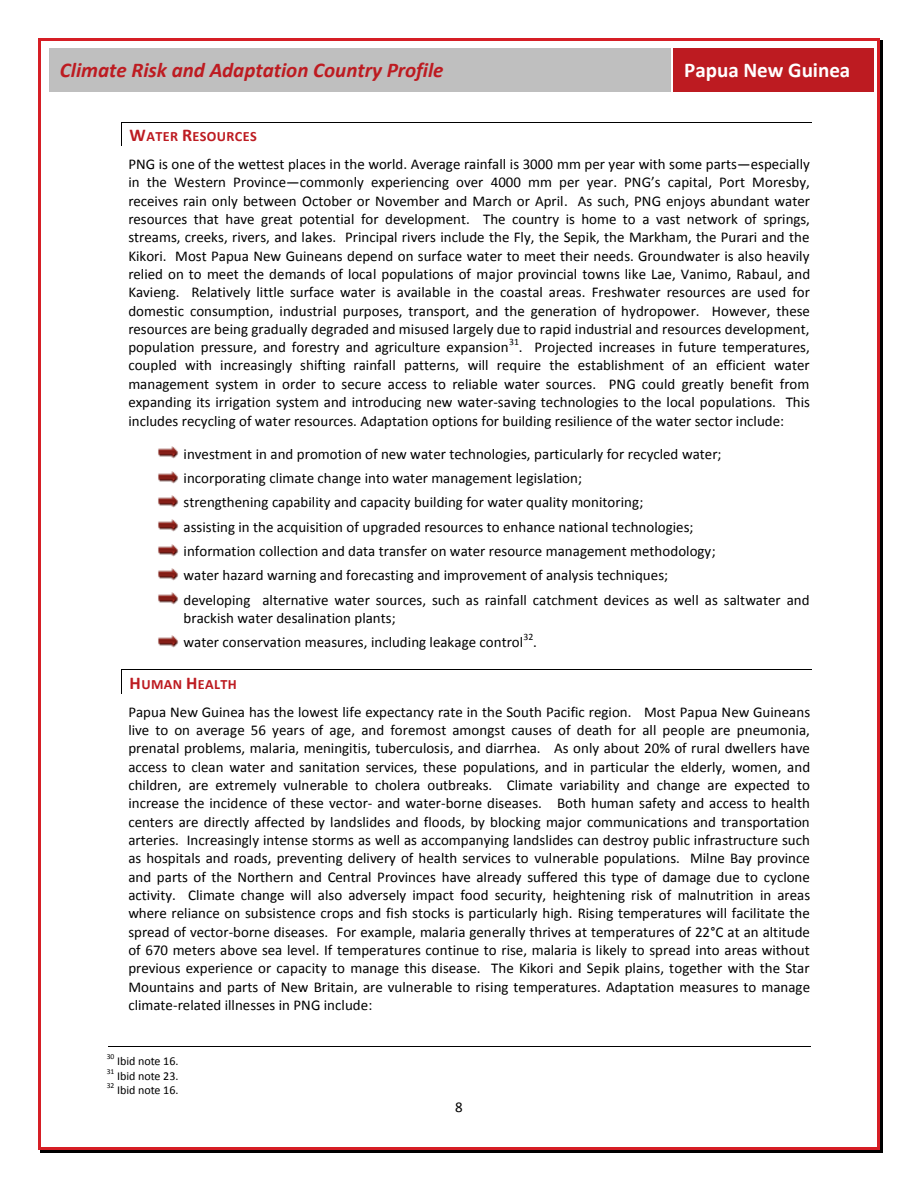
<style>
.page{position:relative;width:918px;height:1188px;background:#fff}
.page>*{position:absolute;margin:0;border:0;box-sizing:border-box;transform-origin:0 0}
.t1{font:italic 700 21px "Calibri";color:#bd1b21}
.t2{font:700 21px "Calibri";color:#fff}
.t3{font:15px/18.3px "Calibri";color:#000;text-align:justify}
.t4{font:700 14.25px "Calibri";letter-spacing:.025em;color:#bd1b21}
.t5{font:12px "Calibri";color:#000}
.t6{font:9.75px "Calibri";color:#000}
.t7{font:7.5px "Calibri";color:#000}
.s1{font-size:18px}
</style>
<div class="page">
<div style="left:49px;top:49px;width:621px;height:43px;background:#bfbfbf"></div>
<div style="left:673px;top:49px;width:201px;height:43px;background:#bd1b21"></div>
<hr style="left:122px;top:122px;width:690px;height:1px;background:#000">
<svg style="left:121px;top:122px;width:1px;height:24px"></svg>
<img style="left:158px;top:447px;width:21px;height:12px">
<img style="left:158px;top:471px;width:21px;height:12px">
<img style="left:158px;top:496px;width:21px;height:11px">
<img style="left:158px;top:520px;width:21px;height:12px">
<img style="left:158px;top:544px;width:21px;height:12px">
<img style="left:158px;top:568px;width:21px;height:12px">
<img style="left:158px;top:593px;width:21px;height:12px">
<img style="left:158px;top:635px;width:21px;height:12px">
<hr style="left:122px;top:669px;width:690px;height:1px;background:#000">
<svg style="left:121px;top:669px;width:1px;height:25px"></svg>
<hr style="left:108px;top:1046px;width:702px;height:1px;background:#000">
<hr style="left:40px;top:38px;width:838px;height:2px;background:#d61e25">
<hr style="left:38px;top:40px;width:2px;height:1108px;background:#d61e25">
<hr style="left:880px;top:40px;width:2px;height:1108px;background:#000">
<hr style="left:878px;top:40px;width:2px;height:1108px;background:#d61e25">
<hr style="left:40px;top:1150px;width:838px;height:2px;background:#000">
<hr style="left:40px;top:1148px;width:838px;height:2px;background:#d61e25">
<svg style="left:878px;top:1148px;width:4px;height:4px"></svg>
<h1 class="t1" style="left:60px;top:62px;width:385px">Climate Risk and Adaptation Country Profile</h1>
<h1 class="t2" style="left:684px;top:62px;width:168px">Papua New Guinea</h1>
<p class="t4" style="left:130px;top:130px;width:129px"><span class="s1">W</span>ATER <span class="s1">R</span>ESOURCES</p>
<p class="t3" style="left:128px;top:156px;width:683px">PNG is one of the wettest places in the world. Average rainfall is 3000 mm per year with some parts—especially in the Western Province—commonly experiencing over 4000 mm per year. PNG’s capital, Port Moresby, receives rain only between October or November and March or April. As such, PNG enjoys abundant water resources that have great potential for development. The country is home to a vast network of springs, streams, creeks, rivers, and lakes. Principal rivers include the Fly, the Sepik, the Markham, the Purari and the Kikori. Most Papua New Guineans depend on surface water to meet their needs. Groundwater is also heavily relied on to meet the demands of local populations of major provincial towns like Lae, Vanimo, Rabaul, and Kavieng. Relatively little surface water is available in the coastal areas. Freshwater resources are used for domestic consumption, industrial purposes, transport, and the generation of hydropower. However, these resources are being gradually degraded and misused largely due to rapid industrial and resources development, population pressure, and forestry and agriculture expansion</p>
<p class="t6" style="left:509px;top:337px;width:11px">31</p>
<p class="t3" style="left:128px;top:339px;width:683px;text-indent:390px">. Projected increases in future temperatures, coupled with increasingly shifting rainfall patterns, will require the establishment of an efficient water management system in order to secure access to reliable water sources. PNG could greatly benefit from expanding its irrigation system and introducing new water-saving technologies to the local populations. This includes recycling of water resources. Adaptation options for building resilience of the water sector include:</p>
<p class="t3" style="left:184px;top:443px;width:628px;line-height:24.3px;text-align:left">investment in and promotion of new water technologies, particularly for recycled water;<br>incorporating climate change into water management legislation;<br>strengthening capability and capacity building for water quality monitoring;<br>assisting in the acquisition of upgraded resources to enhance national technologies;<br>information collection and data transfer on water resource management methodology;<br>water hazard warning and forecasting and improvement of analysis techniques;<br>developing alternative water sources, such as rainfall catchment devices as well as saltwater and</p>
<p class="t3" style="left:184px;top:607px;width:341px;line-height:24.3px">brackish water desalination plants;<br>water conservation measures, including leakage control</p>
<p class="t6" style="left:524px;top:632px;width:11px">32</p>
<p class="t3" style="left:533px;top:634px;width:5px">.</p>
<p class="t4" style="left:130px;top:678px;width:109px"><span class="s1">H</span>UMAN <span class="s1">H</span>EALTH</p>
<p class="t3" style="left:128px;top:704px;width:683px">Papua New Guinea has the lowest life expectancy rate in the South Pacific region. Most Papua New Guineans live to on average 56 years of age, and foremost amongst causes of death for all people are pneumonia, prenatal problems, malaria, meningitis, tuberculosis, and diarrhea. As only about 20% of rural dwellers have access to clean water and sanitation services, these populations, and in particular the elderly, women, and children, are extremely vulnerable to cholera outbreaks. Climate variability and change are expected to increase the incidence of these vector- and water-borne diseases. Both human safety and access to health centers are directly affected by landslides and floods, by blocking major communications and transportation arteries. Increasingly intense storms as well as accompanying landslides can destroy public infrastructure such as hospitals and roads, preventing delivery of health services to vulnerable populations. Milne Bay province and parts of the Northern and Central Provinces have already suffered this type of damage due to cyclone activity. Climate change will also adversely impact food security, heightening risk of malnutrition in areas where reliance on subsistence crops and fish stocks is particularly high. Rising temperatures will facilitate the spread of vector-borne diseases. For example, malaria generally thrives at temperatures of 22°C at an altitude of 670 meters above sea level. If temperatures continue to rise, malaria is likely to spread into areas without previous experience or capacity to manage this disease. The Kikori and Sepik plains, together with the Star Mountains and parts of New Britain, are vulnerable to rising temperatures. Adaptation measures to manage climate-related illnesses in PNG include:</p>
<p class="t7" style="left:107px;top:1053px;width:9px">30</p>
<p class="t5" style="left:117px;top:1056px;width:63px">Ibid note 16.</p>
<p class="t7" style="left:107px;top:1068px;width:9px">31</p>
<p class="t5" style="left:117px;top:1071px;width:63px">Ibid note 23.</p>
<p class="t7" style="left:107px;top:1083px;width:9px">32</p>
<p class="t5" style="left:117px;top:1085px;width:63px">Ibid note 16.</p>
<p class="t3" style="left:455px;top:1099px;width:9px">8</p>
</div>
